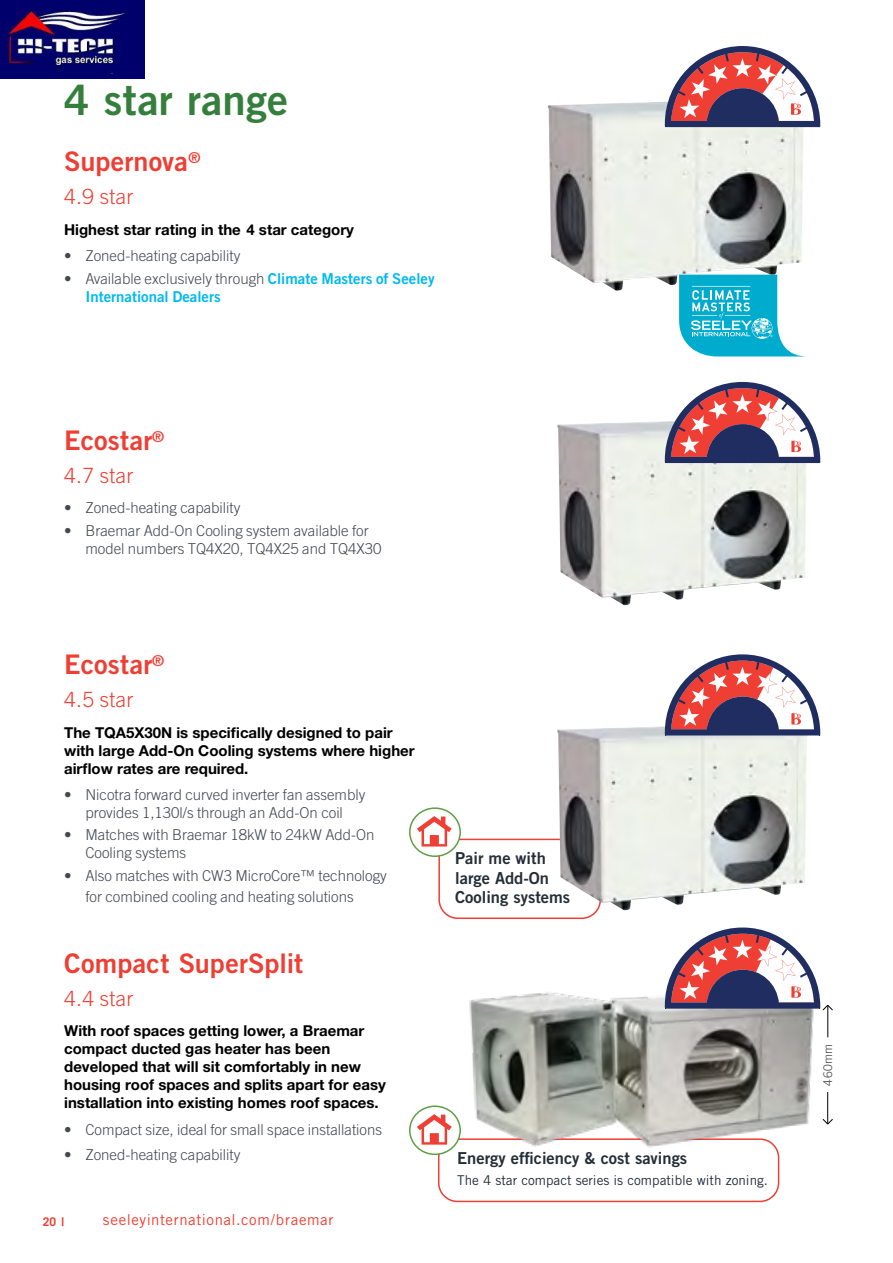
<style>
.page{position:relative;width:893px;height:1263px;background:#fff}
.page>*{position:absolute;margin:0;border:0;box-sizing:border-box;transform-origin:0 0}
.t1{font:42px "Trade Gothic LT Std Bd 2";letter-spacing:.005em;color:#357f3d}
.t2{font:27px "Trade Gothic LT Std Bd 2";letter-spacing:.005em;color:#ef3e33}
.t3{font:300 21px "Trade Gothic LT Std";letter-spacing:.02em;color:#ef3e33}
.t4{font:16.5px/19.8px "Trade Gothic LT Std Bd 2";color:#242e37}
.t5{font:300 15px/18px "Trade Gothic LT Std";color:#444850}
.t6{font:700 15px/18px "Helvetica Neue LT Std";color:#000}
.t7{font:15px "Trade Gothic LT Std";letter-spacing:.04em;color:#ef3e33}
.t8{font:15px "Trade Gothic LT Std Bd 2";color:#00b9f1}
.t9{font:13.5px "Trade Gothic LT Std";color:#242e37}
.t10{font:300 12px "Trade Gothic LT Std";letter-spacing:.045em;color:#414042}
.t11{font:700 12px "Trade Gothic LT Std";color:#ef3e33}
.s1{font-family:"Trade Gothic LT Std Bd 2";font-weight:400;color:#00b9f1}
</style>
<div class="page">
<div style="left:438px;top:839px;width:163px;height:80px;border:2px solid #ef3e33;border-radius:19px"></div>
<div style="left:438px;top:1138px;width:341px;height:64px;border:2px solid #ef3e33;border-radius:19px"></div>
<img style="left:557px;top:421px;width:251px;height:184px">
<svg style="left:665px;top:382px;width:156px;height:81px"></svg>
<img style="left:548px;top:102px;width:257px;height:189px">
<svg style="left:665px;top:46px;width:156px;height:81px"></svg>
<img style="left:459px;top:992px;width:369px;height:171px">
<svg style="left:679px;top:275px;width:126px;height:81px"></svg>
<hr style="left:827px;top:1092px;width:1px;height:32px;background:#000">
<svg style="left:822px;top:1119px;width:11px;height:5px"></svg>
<hr style="left:827px;top:1005px;width:1px;height:32px;background:#000">
<svg style="left:665px;top:927px;width:168px;height:83px"></svg>
<svg style="left:410px;top:808px;width:50px;height:48px"></svg>
<div style="left:409px;top:807px;width:52px;height:50px;border:2px solid #5d9f44;border-radius:50%"></div>
<svg style="left:417px;top:816px;width:35px;height:30px"></svg>
<svg style="left:410px;top:1106px;width:50px;height:48px"></svg>
<div style="left:409px;top:1105px;width:52px;height:50px;border:2px solid #5d9f44;border-radius:50%"></div>
<svg style="left:417px;top:1114px;width:35px;height:30px"></svg>
<img style="left:557px;top:726px;width:250px;height:184px">
<svg style="left:665px;top:654px;width:156px;height:82px"></svg>
<img style="left:0;top:1px;width:144px;height:78px">
<h1 class="t1" style="left:64px;top:74px;width:226px">4 star range</h1>
<h2 class="t2" style="left:64px;top:145px;width:138px">Supernova<sup>®</sup></h2>
<h3 class="t3" style="left:64px;top:184px;width:71px">4.9 star</h3>
<p class="t6" style="left:64px;top:220px;width:291px">Highest star rating in the 4 star category</p>
<p class="t5" style="left:64px;top:247px;width:178px">• Zoned-heating capability</p>
<p class="t5" style="left:64px;top:269px;width:372px">• Available exclusively through <span class="s1">Climate Masters of Seeley</span></p>
<p class="t8" style="left:85px;top:287px;width:137px">International Dealers</p>
<h2 class="t2" style="left:64px;top:423px;width:101px">Ecostar<sup>®</sup></h2>
<h3 class="t3" style="left:64px;top:463px;width:71px">4.7 star</h3>
<p class="t5" style="left:64px;top:499px;width:178px">• Zoned-heating capability</p>
<p class="t5" style="left:85px;top:521px;width:297px;text-indent:-21px">• Braemar Add-On Cooling system available for model numbers TQ4X20, TQ4X25 and TQ4X30</p>
<h2 class="t2" style="left:64px;top:647px;width:101px">Ecostar<sup>®</sup></h2>
<h3 class="t3" style="left:64px;top:687px;width:71px">4.5 star</h3>
<p class="t6" style="left:64px;top:723px;width:352px">The TQA5X30N is specifically designed to pair with large Add-On Cooling systems where higher airflow rates are required.</p>
<p class="t5" style="left:64px;top:786px;width:303px;text-align:center">• Nicotra forward curved inverter fan assembly provides 1,130l/s through an Add-On coil</p>
<p class="t5" style="left:85px;top:826px;width:291px;text-indent:-21px">• Matches with Braemar 18kW to 24kW Add-On<br>Cooling systems</p>
<p class="t5" style="left:85px;top:865px;width:303px;line-height:21px;text-indent:-21px">• Also matches with CW3 MicroCore™ technology for combined cooling and heating solutions</p>
<p class="t4" style="left:455px;top:848px;width:117px">Pair me with large Add-On<br>Cooling systems</p>
<h2 class="t2" style="left:64px;top:946px;width:240px">Compact SuperSplit</h2>
<h3 class="t3" style="left:64px;top:985px;width:71px">4.4 star</h3>
<p class="t6" style="left:64px;top:1021px;width:323px">With roof spaces getting lower, a Braemar compact ducted gas heater has been developed that will sit comfortably in new housing roof spaces and splits apart for easy installation into existing homes roof spaces.</p>
<p class="t5" style="left:64px;top:1120px;width:319px">• Compact size, ideal for small space installations</p>
<p class="t5" style="left:64px;top:1145px;width:178px">• Zoned-heating capability</p>
<p class="t4" style="left:457px;top:1147px;width:232px">Energy efficiency &amp; cost savings</p>
<p class="t9" style="left:457px;top:1172px;width:312px">The 4 star compact series is compatible with zoning.</p>
<p class="t11" style="left:43px;top:1214px;width:23px">20 |</p>
<p class="t7" style="left:103px;top:1211px;width:232px">seeleyinternational.com/braemar</p>
<p class="t10" style="left:821px;top:1085px;width:43px;rotate:-90deg">460mm</p>
</div>
